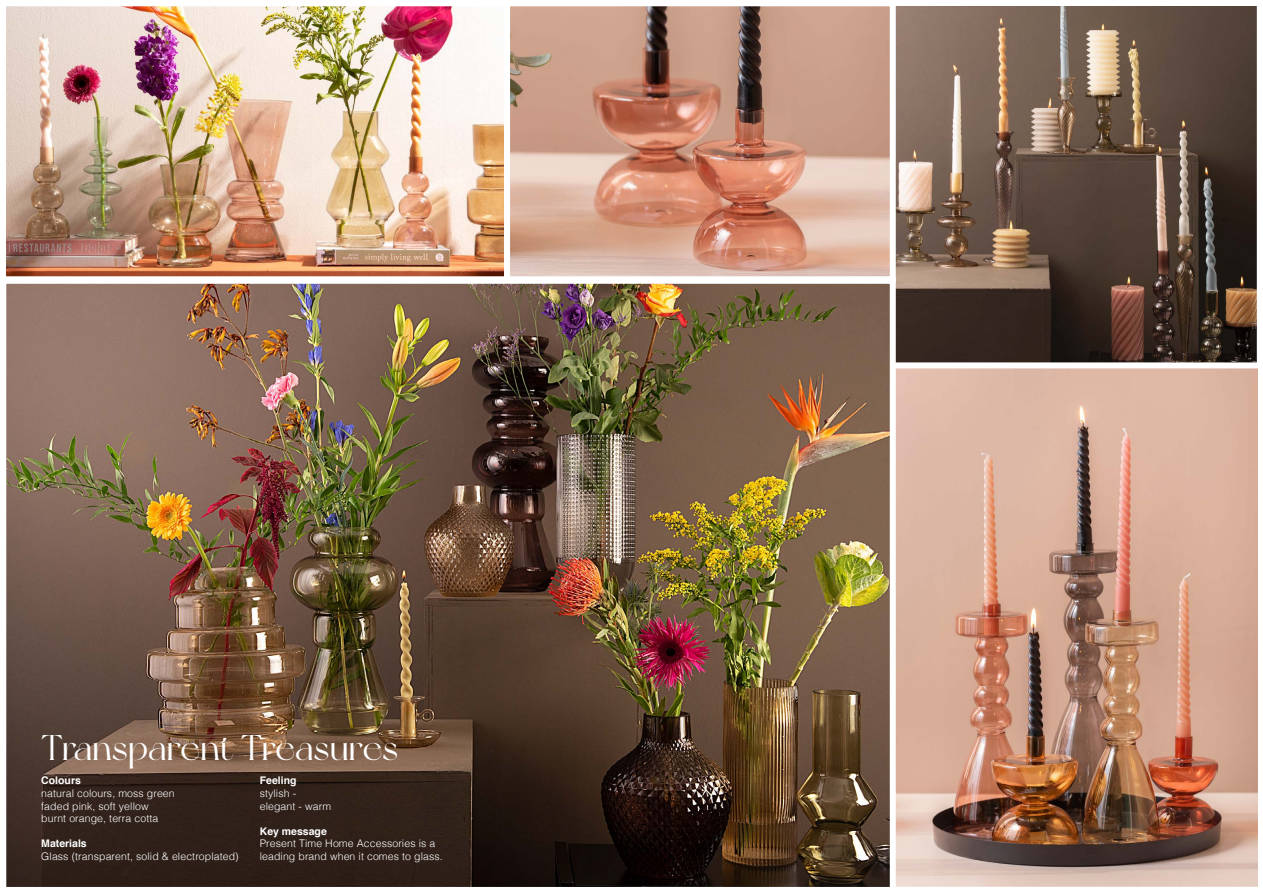
<style>
.page{position:relative;width:1263px;height:893px;background:#fff}
.page>*{position:absolute;margin:0;border:0;box-sizing:border-box;transform-origin:0 0}
.t1{font:35.7px "New York";letter-spacing:-.01em;color:#fff}
.t2{font:300 10.5px/12.6px "Helvetica";letter-spacing:.01em;color:#fff}
.t3{font:700 10.5px "Helvetica";color:#fff}
</style>
<div class="page">
<img style="left:896px;top:368px;width:361px;height:517px">
<div style="left:887px;top:361px;width:376px;height:530px;border:5px solid #fff"></div>
<img style="left:896px;top:7px;width:360px;height:354px">
<div style="left:887px;top:0;width:376px;height:368px;border:6px solid #fff"></div>
<img style="left:7px;top:285px;width:882px;height:601px">
<div style="left:0;top:278px;width:896px;height:615px;border:6px solid #fff"></div>
<img style="left:7px;top:7px;width:882px;height:268px">
<div style="left:0;top:0;width:510px;height:282px;border:6px solid #fff"></div>
<div style="left:504px;top:0;width:392px;height:282px;border:6px solid #fff"></div>
<h1 class="t1" style="left:41px;top:726px;width:358px">Transparent Treasures</h1>
<p class="t3" style="left:41px;top:772px;width:41px">Colours</p>
<p class="t2" style="left:41px;top:786px;width:135px">natural colours, moss green faded pink, soft yellow burnt orange, terra cotta</p>
<p class="t3" style="left:41px;top:835px;width:47px">Materials</p>
<p class="t2" style="left:41px;top:849px;width:199px">Glass (transparent, solid &amp; electroplated)</p>
<p class="t3" style="left:260px;top:772px;width:38px">Feeling</p>
<p class="t2" style="left:260px;top:786px;width:73px">stylish - elegant - warm</p>
<p class="t3" style="left:260px;top:823px;width:69px">Key message</p>
<p class="t2" style="left:260px;top:837px;width:184px">Present Time Home Accessories is a leading brand when it comes to glass.</p>
</div>
